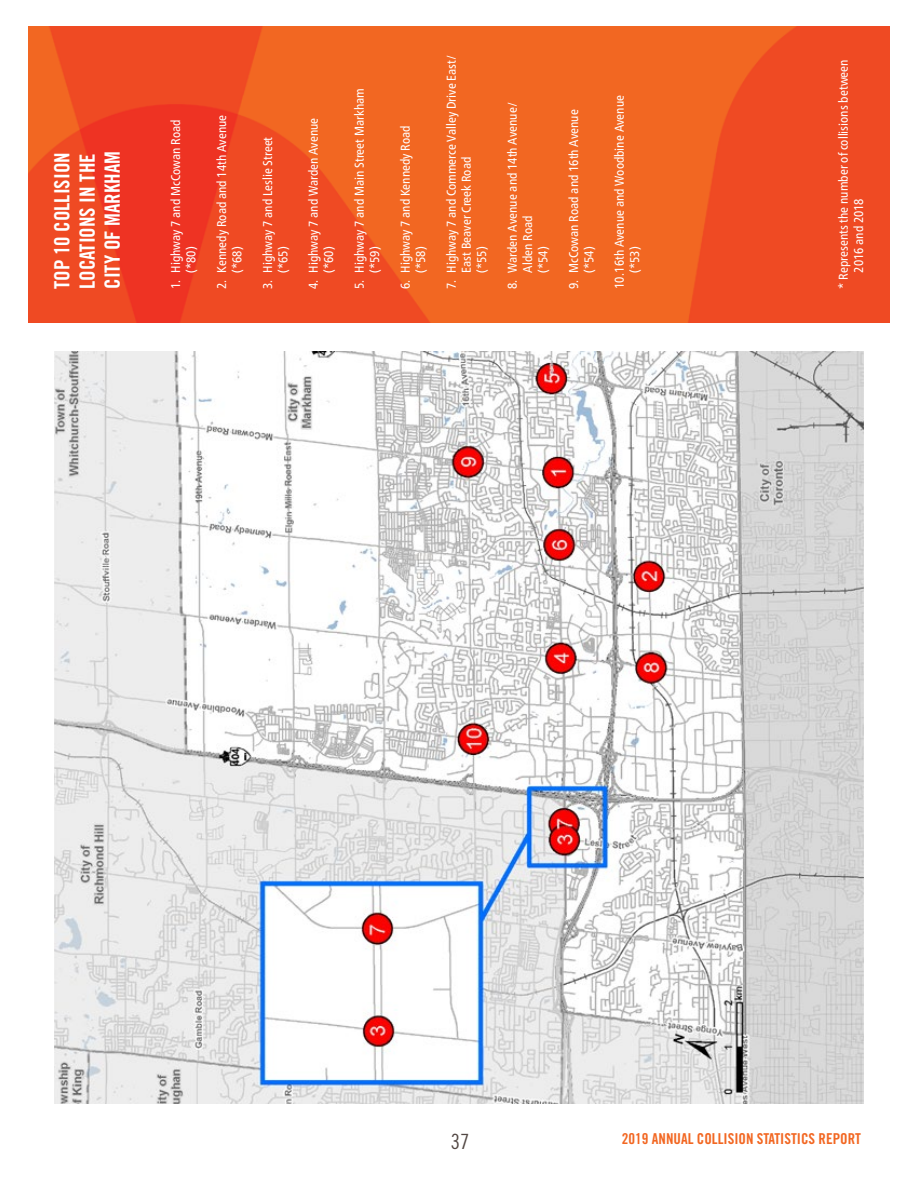
<style>
.page{position:relative;width:918px;height:1188px;background:#fff}
.page>*{position:absolute;margin:0;border:0;box-sizing:border-box;transform-origin:0 0}
.t1{font:21px/25.2px "Trade Gothic LT Pro Bd Cn 20";color:#fff;text-align:justify}
.t2{font:21px "Trade Gothic LT Pro Cn 18";color:#524743}
.t3{font:15px "Trade Gothic LT Pro Bd Cn 20";color:#f26722}
.t4{font:condensed 12.75px/15.3px "Frutiger Neue LT Pro";color:#fff}
</style>
<div class="page">
<img style="left:28px;top:26px;width:862px;height:297px">
<img style="left:54px;top:352px;width:810px;height:752px">
<h2 class="t1" style="left:49px;top:289px;width:139px;rotate:-90deg">TOP 10 COLLISION LOCATIONS IN THE CITY OF MARKHAM</h2>
<p class="t4" style="left:168px;top:273px;width:154px;text-indent:-16px;rotate:-90deg">1. Highway 7 and McCowan Road (*80)</p>
<p class="t4" style="left:214px;top:273px;width:159px;text-indent:-16px;rotate:-90deg">2. Kennedy Road and 14th Avenue (*68)</p>
<p class="t4" style="left:260px;top:273px;width:137px;text-indent:-16px;rotate:-90deg">3. Highway 7 and Leslie Street (*65)</p>
<p class="t4" style="left:306px;top:273px;width:156px;text-indent:-16px;rotate:-90deg">4. Highway 7 and Warden Avenue (*60)</p>
<p class="t4" style="left:352px;top:273px;width:186px;text-indent:-16px;rotate:-90deg">5. Highway 7 and Main Street Markham (*59)</p>
<p class="t4" style="left:398px;top:273px;width:149px;text-indent:-16px;rotate:-90deg">6. Highway 7 and Kennedy Road (*58)</p>
<p class="t4" style="left:444px;top:273px;width:219px;text-indent:-16px;rotate:-90deg">7. Highway 7 and Commerce Valley Drive East/<br>East Beaver Creek Road<br>(*55)</p>
<p class="t4" style="left:505px;top:273px;width:172px;text-indent:-16px;rotate:-90deg">8. Warden Avenue and 14th Avenue/<br>Alden Road<br>(*54)</p>
<p class="t4" style="left:566px;top:273px;width:165px;text-indent:-16px;rotate:-90deg">9. McCowan Road and 16th Avenue (*54)</p>
<p class="t4" style="left:612px;top:273px;width:179px;text-indent:-16px;rotate:-90deg">10.16th Avenue and Woodbine Avenue (*53)</p>
<p class="t4" style="left:836px;top:273px;width:215px;text-indent:-16px;rotate:-90deg">* Represents the number of collisions between<br>2016 and 2018</p>
<h1 class="t2" style="left:451px;top:1129px;width:20px">37</h1>
<p class="t3" style="left:622px;top:1130px;width:240px">2019 ANNUAL COLLISION STATISTICS REPORT</p>
</div>
